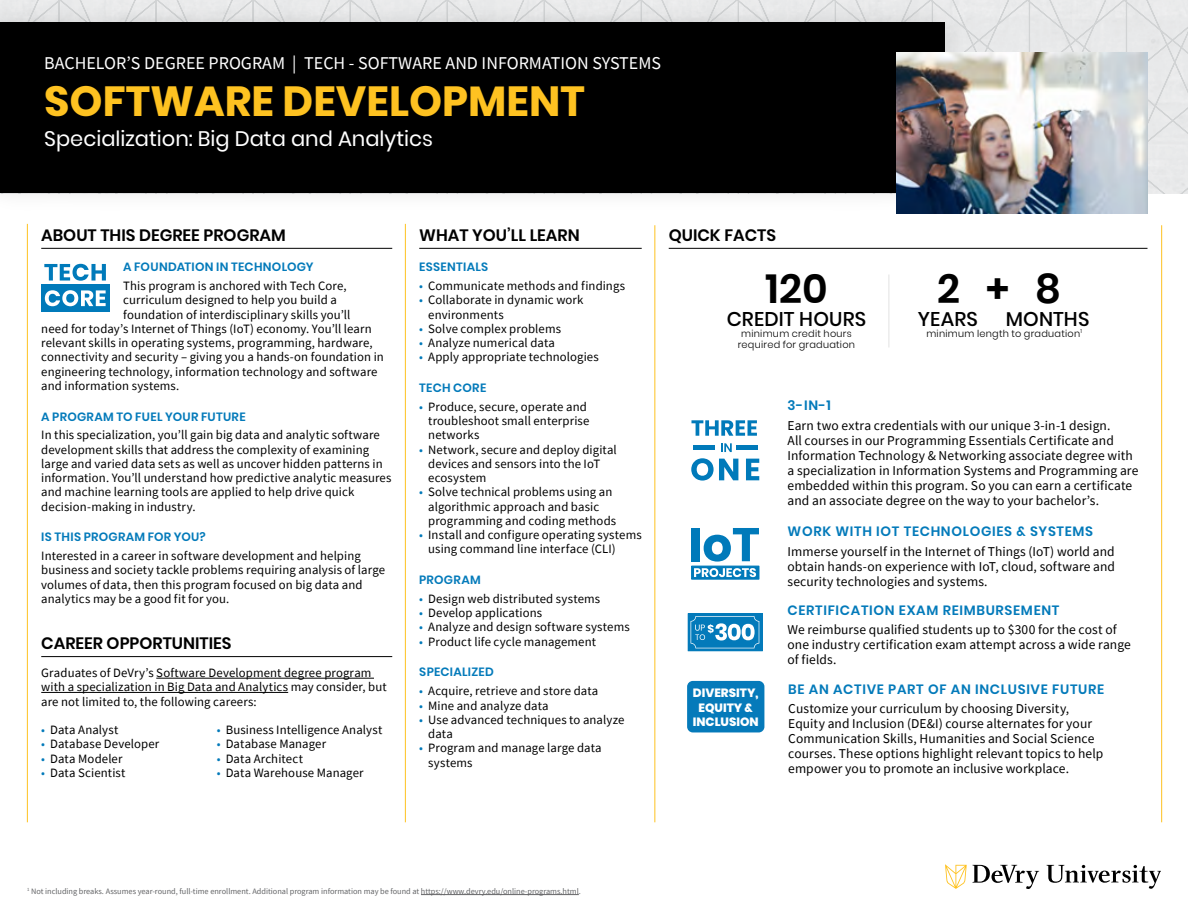
<style>
.page{position:relative;width:1188px;height:918px;background:#fff}
.page>*{position:absolute;margin:0;border:0;box-sizing:border-box;transform-origin:0 0}
.t1{font:700 42px "Poppins";color:#fec221}
.t2{font:600 40.5px "Poppins";color:#000}
.t3{font:21px "Poppins";color:#fff}
.t4{font:500 19.8px "Poppins";letter-spacing:.01em;color:#000}
.t5{font:18px "Source Sans Pro";color:#fff}
.t6{font:600 16.5px "Poppins";color:#000}
.t7{font:13.5px/15px "Source Sans Pro";letter-spacing:.005em;color:#000}
.t8{font:600 13.5px "Poppins";letter-spacing:.05em;color:#037aba}
.t9{font:12.75px/14.2px "Source Sans Pro";letter-spacing:.01em;color:#000}
.t10{font:600 12px "Poppins";letter-spacing:.02em;color:#037aba}
.t11{font:300 9.75px "Poppins";letter-spacing:.03em;color:#000}
.t12{font:8.25px "Source Sans Pro";color:#636466}
.s1{color:#037aba}
</style>
<div class="page">
<hr style="left:419px;top:248px;width:223px;height:1px;background:#000">
<hr style="left:654px;top:225px;width:1px;height:597px;background:#fec221">
<hr style="left:888px;top:275px;width:1px;height:73px;background:#e5e5e5">
<hr style="left:1161px;top:225px;width:1px;height:597px;background:#fec221">
<hr style="left:669px;top:248px;width:479px;height:1px;background:#000">
<hr style="left:405px;top:224px;width:1px;height:598px;background:#fec221">
<hr style="left:27px;top:224px;width:1px;height:598px;background:#fec221">
<hr style="left:41px;top:656px;width:351px;height:1px;background:#000">
<hr style="left:41px;top:248px;width:351px;height:1px;background:#000">
<hr style="left:156px;top:678px;width:218px;height:1px;background:#000">
<hr style="left:41px;top:692px;width:247px;height:1px;background:#000">
<hr style="left:421px;top:894px;width:158px;height:1px;background:#636466">
<svg style="left:967px;top:0;width:221px;height:193px;background:#e6e7e8"></svg>
<div style="left:0;top:0;width:967px;height:215px;background:#000;opacity:.1"></div>
<div style="left:0;top:23px;width:945px;height:170px;background:#000"></div>
<img style="left:896px;top:52px;width:252px;height:162px">
<div style="left:41px;top:285px;width:69px;height:27px;background:#007aba"></div>
<svg style="left:44px;top:264px;width:62px;height:17px"></svg>
<svg style="left:45px;top:290px;width:61px;height:16px"></svg>
<svg style="left:691px;top:420px;width:66px;height:16px"></svg>
<svg style="left:691px;top:458px;width:47px;height:23px"></svg>
<svg style="left:746px;top:459px;width:13px;height:21px"></svg>
<svg style="left:721px;top:443px;width:11px;height:9px"></svg>
<div style="left:736px;top:445px;width:22px;height:5px;background:#007aba"></div>
<div style="left:693px;top:445px;width:21px;height:5px;background:#007aba"></div>
<div style="left:691px;top:566px;width:68px;height:13px;background:#007aba"></div>
<div style="left:691px;top:528px;width:8px;height:33px;background:#007aba"></div>
<svg style="left:704px;top:528px;width:55px;height:34px"></svg>
<svg style="left:694px;top:568px;width:62px;height:9px"></svg>
<div style="left:687px;top:681px;width:77px;height:51px;background:#057aba;border-radius:6px"></div>
<svg style="left:1047px;top:865px;width:114px;height:24px"></svg>
<svg style="left:945px;top:864px;width:94px;height:25px"></svg>
<svg style="left:688px;top:613px;width:75px;height:38px;background:#3795c8"></svg>
<p class="t5" style="left:44px;top:52px;width:618px">BACHELOR’S DEGREE PROGRAM | TECH - SOFTWARE AND INFORMATION SYSTEMS</p>
<h1 class="t1" style="left:44px;top:77px;width:542px">SOFTWARE DEVELOPMENT</h1>
<h1 class="t3" style="left:44px;top:127px;width:390px">Specialization: Big Data and Analytics</h1>
<h2 class="t6" style="left:41px;top:226px;width:246px">ABOUT THIS DEGREE PROGRAM</h2>
<h3 class="t10" style="left:123px;top:260px;width:192px">A FOUNDATION IN TECHNOLOGY</h3>
<p class="t9" style="left:123px;top:279px;width:225px">This program is anchored with Tech Core,</p>
<p class="t9" style="left:123px;top:293px;width:215px">curriculum designed to help you build a</p>
<p class="t9" style="left:123px;top:307px;width:229px">foundation of interdisciplinary skills you’ll</p>
<p class="t9" style="left:41px;top:321px;width:332px">need for today’s Internet of Things (IoT) economy. You’ll learn</p>
<p class="t9" style="left:41px;top:336px;width:333px">relevant skills in operating systems, programming, hardware,</p>
<p class="t9" style="left:41px;top:350px;width:344px">connectivity and security – giving you a hands-on foundation in</p>
<p class="t9" style="left:41px;top:364px;width:338px">engineering technology, information technology and software</p>
<p class="t9" style="left:41px;top:378px;width:140px">and information systems.</p>
<h3 class="t10" style="left:41px;top:409px;width:206px">A PROGRAM TO FUEL YOUR FUTURE</h3>
<p class="t9" style="left:41px;top:428px;width:352px">In this specialization, you’ll gain big data and analytic software development skills that address the complexity of examining large and varied data sets as well as uncover hidden patterns in information. You’ll understand how predictive analytic measures and machine learning tools are applied to help drive quick decision-making in industry.</p>
<h3 class="t10" style="left:41px;top:530px;width:166px">IS THIS PROGRAM FOR YOU?</h3>
<p class="t9" style="left:41px;top:549px;width:345px">Interested in a career in software development and helping business and society tackle problems requiring analysis of large volumes of data, then this program focused on big data and analytics may be a good fit for you.</p>
<h2 class="t6" style="left:41px;top:634px;width:192px">CAREER OPPORTUNITIES</h2>
<p class="t9" style="left:41px;top:666px;width:347px">Graduates of DeVry’s Software Development degree program with a specialization in Big Data and Analytics may consider, but are not limited to, the following careers:</p>
<p class="t9" style="left:41px;top:723px;width:79px"><span class="s1">•</span> Data Analyst</p>
<p class="t9" style="left:217px;top:723px;width:167px"><span class="s1">•</span> Business Intelligence Analyst</p>
<p class="t9" style="left:41px;top:737px;width:120px"><span class="s1">•</span> Database Developer</p>
<p class="t9" style="left:217px;top:737px;width:111px"><span class="s1">•</span> Database Manager</p>
<p class="t9" style="left:41px;top:751px;width:83px"><span class="s1">•</span> Data Modeler</p>
<p class="t9" style="left:217px;top:751px;width:88px"><span class="s1">•</span> Data Architect</p>
<p class="t9" style="left:41px;top:766px;width:86px"><span class="s1">•</span> Data Scientist</p>
<p class="t9" style="left:217px;top:766px;width:148px"><span class="s1">•</span> Data Warehouse Manager</p>
<h2 class="t6" style="left:419px;top:226px;width:162px">WHAT YOU’LL LEARN</h2>
<h3 class="t10" style="left:419px;top:260px;width:70px">ESSENTIALS</h3>
<p class="t9" style="left:419px;top:279px;width:207px"><span class="s1">•</span> Communicate methods and findings</p>
<p class="t9" style="left:428px;top:293px;width:157px;text-indent:-9px"><span class="s1">•</span> Collaborate in dynamic work environments</p>
<p class="t9" style="left:419px;top:321px;width:143px"><span class="s1">•</span> Solve complex problems</p>
<p class="t9" style="left:419px;top:336px;width:137px"><span class="s1">•</span> Analyze numerical data</p>
<p class="t9" style="left:419px;top:350px;width:181px"><span class="s1">•</span> Apply appropriate technologies</p>
<h3 class="t10" style="left:419px;top:381px;width:69px">TECH CORE</h3>
<p class="t9" style="left:428px;top:399px;width:163px;text-indent:-9px"><span class="s1">•</span> Produce, secure, operate and troubleshoot small enterprise networks</p>
<p class="t9" style="left:428px;top:442px;width:190px;text-indent:-9px"><span class="s1">•</span> Network, secure and deploy digital devices and sensors into the IoT ecosystem</p>
<p class="t9" style="left:428px;top:485px;width:189px;text-indent:-9px"><span class="s1">•</span> Solve technical problems using an algorithmic approach and basic programming and coding methods</p>
<p class="t9" style="left:428px;top:528px;width:215px;text-indent:-9px"><span class="s1">•</span> Install and configure operating systems using command line interface (CLI)</p>
<h3 class="t10" style="left:419px;top:573px;width:63px">PROGRAM</h3>
<p class="t9" style="left:419px;top:592px;width:182px"><span class="s1">•</span> Design web distributed systems</p>
<p class="t9" style="left:419px;top:606px;width:125px"><span class="s1">•</span> Develop applications</p>
<p class="t9" style="left:419px;top:620px;width:212px"><span class="s1">•</span> Analyze and design software systems</p>
<p class="t9" style="left:419px;top:634px;width:178px"><span class="s1">•</span> Product life cycle management</p>
<h3 class="t10" style="left:419px;top:665px;width:76px">SPECIALIZED</h3>
<p class="t9" style="left:419px;top:684px;width:181px"><span class="s1">•</span> Acquire, retrieve and store data</p>
<p class="t9" style="left:419px;top:698px;width:131px"><span class="s1">•</span> Mine and analyze data</p>
<p class="t9" style="left:428px;top:712px;width:198px;text-indent:-9px"><span class="s1">•</span> Use advanced techniques to analyze data</p>
<p class="t9" style="left:428px;top:741px;width:175px;text-indent:-9px"><span class="s1">•</span> Program and manage large data systems</p>
<h2 class="t6" style="left:669px;top:226px;width:109px">QUICK FACTS</h2>
<p class="t2" style="left:765px;top:266px;width:64px">120</p>
<p class="t2" style="left:937px;top:266px;width:24px">2</p>
<p class="t2" style="left:986px;top:266px;width:76px">+ 8</p>
<p class="t4" style="left:727px;top:307px;width:141px">CREDIT HOURS</p>
<p class="t4" style="left:918px;top:307px;width:61px">YEARS</p>
<p class="t4" style="left:1006px;top:307px;width:85px">MONTHS</p>
<p class="t11" style="left:741px;top:327px;width:112px">minimum credit hours</p>
<p class="t11" style="left:926px;top:327px;width:157px">minimum length to graduation<sup>1</sup></p>
<p class="t11" style="left:738px;top:338px;width:119px">required for graduation</p>
<h3 class="t8" style="left:788px;top:398px;width:45px">3-IN-1</h3>
<p class="t7" style="left:788px;top:418px;width:352px">Earn two extra credentials with our unique 3-in-1 design.<br>All courses in our Programming Essentials Certificate and Information Technology &amp; Networking associate degree with a specialization in Information Systems and Programming are embedded within this program. So you can earn a certificate and an associate degree on the way to your bachelor’s.</p>
<h3 class="t8" style="left:788px;top:523px;width:307px">WORK WITH IOT TECHNOLOGIES &amp; SYSTEMS</h3>
<p class="t7" style="left:788px;top:544px;width:329px;text-align:justify">Immerse yourself in the Internet of Things (IoT) world and obtain hands-on experience with IoT, cloud, software and security technologies and systems.</p>
<h3 class="t8" style="left:788px;top:602px;width:273px">CERTIFICATION EXAM REIMBURSEMENT</h3>
<p class="t7" style="left:788px;top:622px;width:345px">We reimburse qualified students up to $300 for the cost of one industry certification exam attempt across a wide range of fields.</p>
<h3 class="t8" style="left:788px;top:681px;width:317px">BE AN ACTIVE PART OF AN INCLUSIVE FUTURE</h3>
<p class="t7" style="left:788px;top:701px;width:317px">Customize your curriculum by choosing Diversity, Equity and Inclusion (DE&amp;I) course alternates for your Communication Skills, Humanities and Social Science courses. These options highlight relevant topics to help empower you to promote an inclusive workplace.</p>
<p class="t12" style="left:27px;top:886px;width:555px"><sup>1</sup> Not including breaks. Assumes year-round, full-time enrollment. Additional program information may be found at https://www.devry.edu/online-programs.html.</p>
</div>
